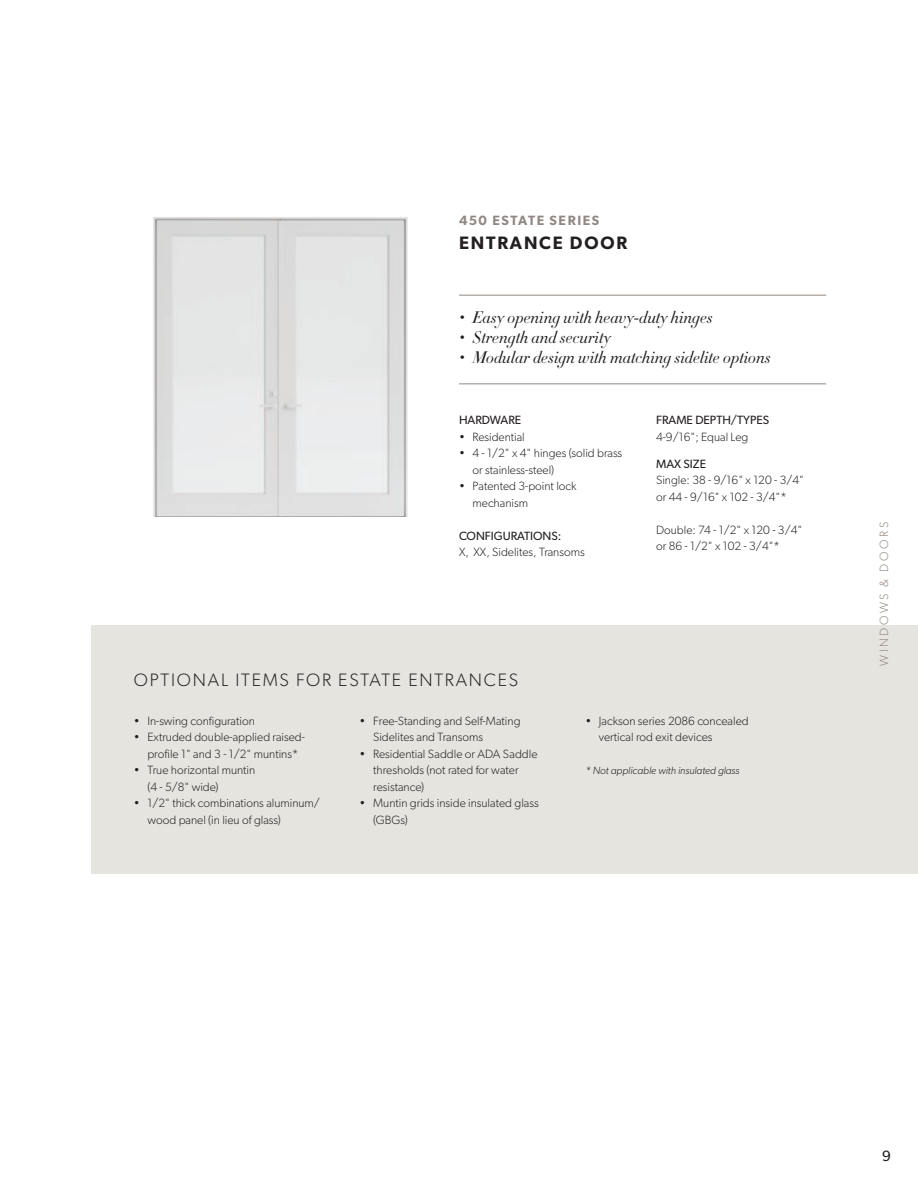
<style>
.page{position:relative;width:918px;height:1188px;background:#fff}
.page>*{position:absolute;margin:0;border:0;box-sizing:border-box;transform-origin:0 0}
.t1{font:300 18px "Gibson";letter-spacing:.1em;color:#231f20}
.t2{font:600 18px "Gibson";letter-spacing:.1em;color:#231f20}
.t3{font:16.5px "Didot HTF L16 Light Ital";color:#231f20}
.t4{font:15px "Gibson";color:#231f20}
.t5{font:600 13.5px "Gibson";letter-spacing:.11em;color:#918883}
.t6{font:300 12px/16.5px "Gibson";color:#231f20}
.t7{font:12px/16.5px "Gibson";color:#231f20}
.t8{font:300 12px "Gibson";letter-spacing:.215em;color:#918883}
.t9{font:italic 300 10.5px "Gibson";color:#231f20}
.s1{font-weight:400}
.s2{font-weight:300}
</style>
<div class="page">
<div style="left:92px;top:625px;width:826px;height:249px;background:#e6e4df"></div>
<img style="left:153px;top:217px;width:255px;height:300px">
<hr style="left:459px;top:384px;width:367px;height:1px;background:#918883">
<hr style="left:459px;top:295px;width:367px;height:1px;background:#918883">
<p class="t5" style="left:459px;top:213px;width:142px">450 ESTATE SERIES</p>
<p class="t2" style="left:459px;top:232px;width:170px">ENTRANCE DOOR</p>
<p class="t3" style="left:459px;top:307px;width:255px">• Easy opening with heavy-duty hinges</p>
<p class="t3" style="left:459px;top:326px;width:153px">• Strength and security</p>
<p class="t3" style="left:459px;top:346px;width:313px">• Modular design with matching sidelite options</p>
<p class="t7" style="left:459px;top:411px;width:64px">HARDWARE</p>
<p class="t6" style="left:459px;top:428px;width:67px">• Residential</p>
<p class="t6" style="left:472px;top:445px;width:151px;text-indent:-14px">• 4 - 1/2" x 4" hinges (solid brass or stainless-steel)</p>
<p class="t6" style="left:472px;top:478px;width:106px;text-indent:-14px">• Patented 3-point lock mechanism</p>
<p class="t6" style="left:459px;top:527px;width:127px"><span class="s1">CONFIGURATIONS:<br></span>X, XX, Sidelites, Transoms</p>
<p class="t7" style="left:656px;top:411px;width:115px">FRAME DEPTH/TYPES<br><span class="s2">4-9/16"; Equal Leg</span></p>
<p class="t6" style="left:656px;top:455px;width:149px"><span class="s1">MAX SIZE<br></span>Single: 38 - 9/16" x 120 - 3/4" or 44 - 9/16" x 102 - 3/4"*</p>
<p class="t6" style="left:656px;top:521px;width:148px">Double: 74 - 1/2" x 120 - 3/4" or 86 - 1/2" x 102 - 3/4"*</p>
<p class="t1" style="left:134px;top:669px;width:386px">OPTIONAL ITEMS FOR ESTATE ENTRANCES</p>
<p class="t6" style="left:134px;top:712px;width:122px">• In-swing configuration</p>
<p class="t6" style="left:134px;top:729px;width:173px;text-align:center">• Extruded double-applied raised&shy;profile 1" and 3 - 1/2" muntins*</p>
<p class="t6" style="left:147px;top:762px;width:109px;text-indent:-14px">• True horizontal muntin (4 - 5/8" wide)</p>
<p class="t6" style="left:147px;top:795px;width:174px;text-indent:-14px">• 1/2" thick combinations aluminum/ wood panel (in lieu of glass)</p>
<p class="t6" style="left:373px;top:712px;width:149px;text-indent:-14px">• Free-Standing and Self-Mating<br>Sidelites and Transoms</p>
<p class="t6" style="left:373px;top:745px;width:166px;text-indent:-14px">• Residential Saddle or ADA Saddle thresholds (not rated for water resistance)</p>
<p class="t6" style="left:373px;top:795px;width:167px;text-indent:-14px">• Muntin grids inside insulated glass (GBGs)</p>
<p class="t6" style="left:599px;top:712px;width:151px;text-indent:-14px">• Jackson series 2086 concealed vertical rod exit devices</p>
<p class="t9" style="left:585px;top:764px;width:156px">* Not applicable with insulated glass</p>
<p class="t8" style="left:877px;top:666px;width:145px;rotate:-90deg">WINDOWS &amp; DOORS</p>
<p class="t4" style="left:882px;top:1147px;width:10px">9</p>
</div>
